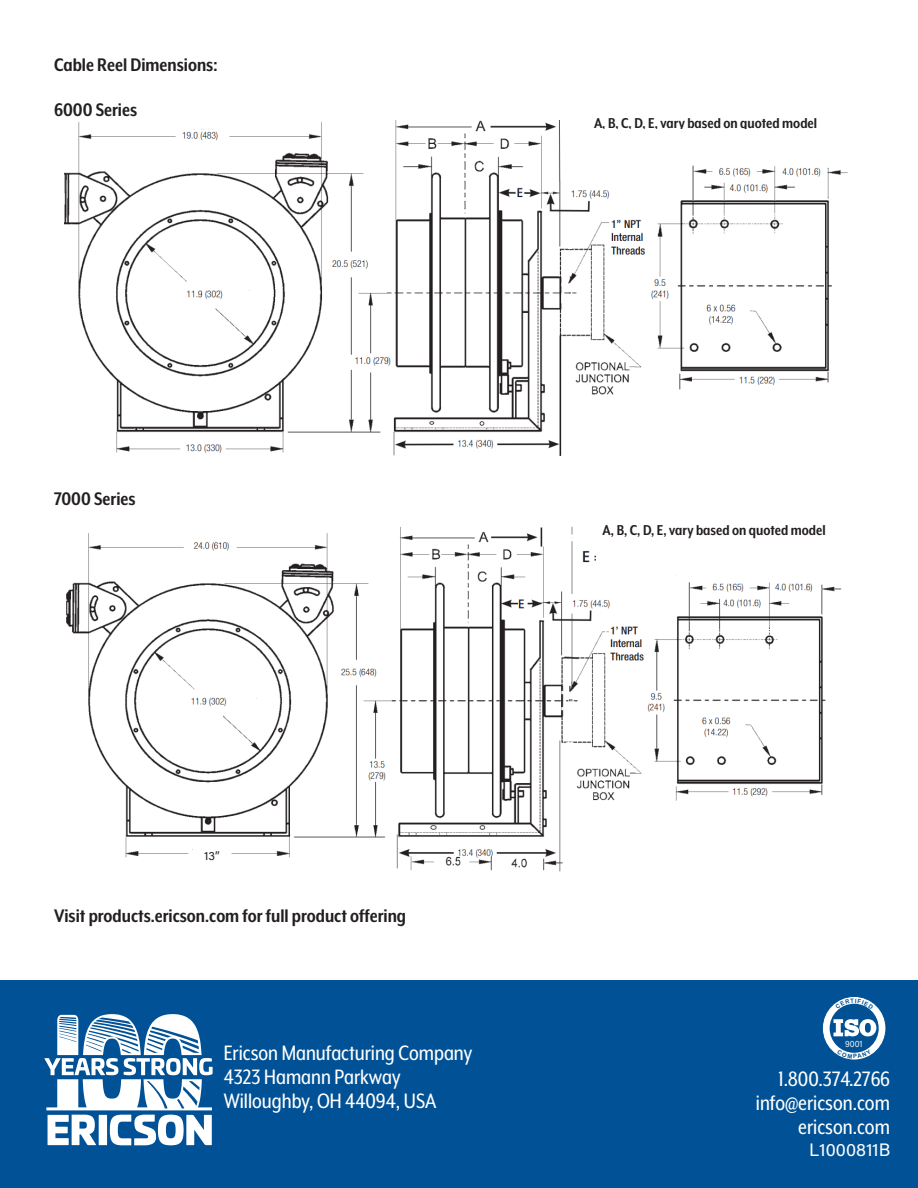
<style>
.page{position:relative;width:918px;height:1188px;background:#fff}
.page>*{position:absolute;margin:0;border:0;box-sizing:border-box;transform-origin:0 0}
.t1{font:24px/24px "Mr Eaves XL Mod Nar OT";color:#fff}
.t2{font:700 21px/45.3px "Mr Eaves XL Mod Nar OT";color:#231f20}
.t3{font:18px "Acumin Pro";color:#fff}
.t4{font:700 16.5px "Mr Eaves XL Mod Nar OT";color:#231f20}
.t5{font:12px "Acumin Pro";color:#231f20}
.t6{font:8.7px "Acumin Pro";color:#f4f5f6;scale:.93 1}
</style>
<div class="page">
<img style="left:65px;top:120px;width:783px;height:336px">
<img style="left:66px;top:526px;width:776px;height:346px">
<div style="left:0;top:981px;width:918px;height:207px;background:#005195"></div>
<div style="left:596px;top:538px;width:290px;height:34px;background:#fff"></div>
<svg style="left:822px;top:996px;width:64px;height:64px"></svg>
<div style="left:822px;top:996px;width:64px;height:65px;border:1px solid #015094;border-radius:50%"></div>
<div style="left:830px;top:1004px;width:49px;height:49px;background:#015094;border-radius:50%"></div>
<svg style="left:833px;top:1019px;width:43px;height:17px"></svg>
<svg style="left:44px;top:1014px;width:169px;height:131px"></svg>
<div style="left:193px;top:846px;width:38px;height:16px;background:#fff"></div>
<div style="left:572px;top:130px;width:307px;height:34px;background:#fff"></div>
<svg style="left:835px;top:999px;width:38px;height:10px"></svg>
<svg style="left:837px;top:1049px;width:34px;height:9px"></svg>
<p class="t2" style="left:54px;top:42px;width:165px">Cable Reel Dimensions:<br>6000 Series</p>
<p class="t4" style="left:594px;top:114px;width:225px">A, B, C, D, E, vary based on quoted model</p>
<p class="t2" style="left:54px;top:476px;width:83px">7000 Series</p>
<p class="t5" style="left:204px;top:847px;width:17px">13”</p>
<p class="t2" style="left:54px;top:893px;width:354px">Visit products.ericson.com for full product offering</p>
<p class="t1" style="left:224px;top:1040px;width:250px">Ericson Manufacturing Company<br>4323 Hamann Parkway<br>Willoughby, OH 44094, USA</p>
<p class="t4" style="left:603px;top:522px;width:225px">A, B, C, D, E, vary based on quoted model</p>
<p class="t6" style="left:845px;top:1038px;width:20px">9001</p>
<p class="t1" style="left:756px;top:1067px;width:136px;text-align:right">1.800.374.2766 info@ericson.com ericson.com</p>
<p class="t3" style="left:809px;top:1137px;width:83px">L1000811B</p>
</div>
